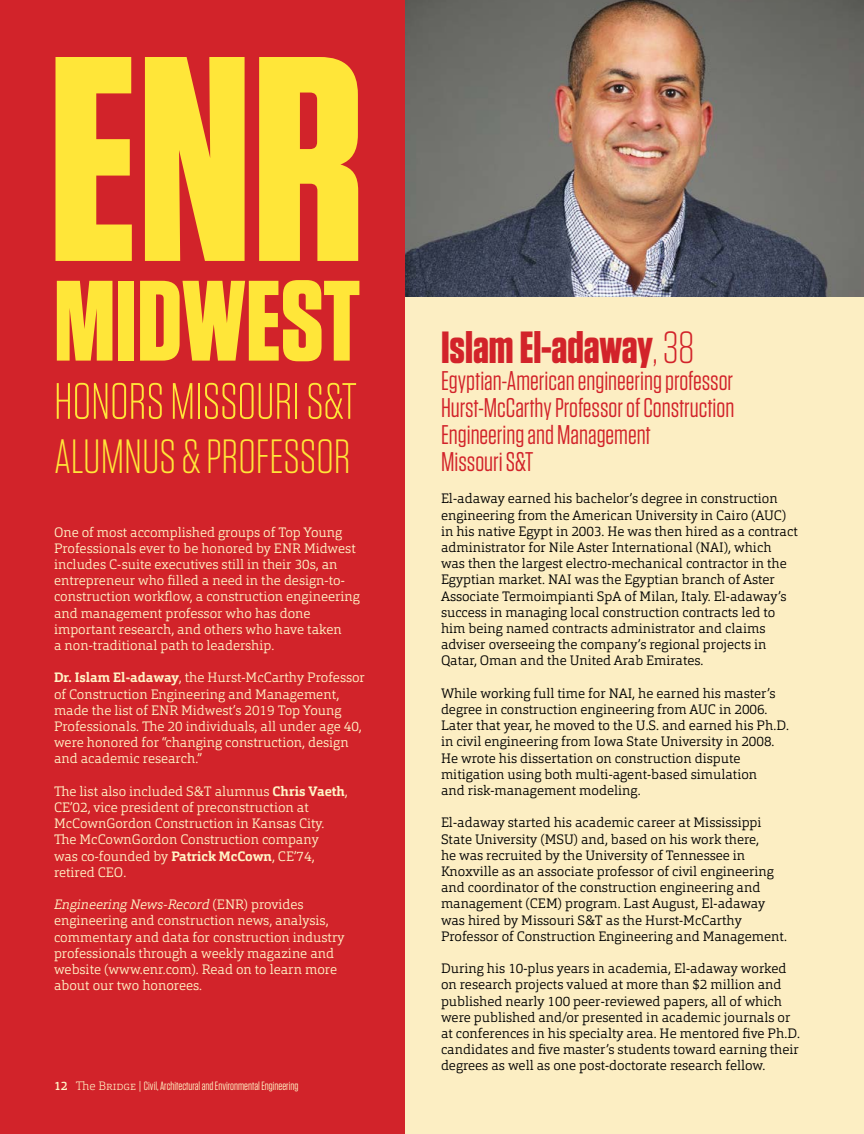
<style>
.page{position:relative;width:864px;height:1134px;background:#fceec3}
.page>*{position:absolute;margin:0;border:0;box-sizing:border-box;transform-origin:0 0}
.t1{font:700 114px "Tungsten";color:#ffe639}
.t2{font:300 51px "Tungsten";color:#ffe639}
.t3{font:300 48px "Tungsten";color:#ffe639}
.t4{font:700 45px "Tungsten";color:#d2232a}
.t5{font:27px/27px "Tungsten";color:#d2232a}
.t6{font:300 13.5px/16.2px "Orgon Slab";color:#000}
.t7{font:300 13.5px/16.2px "Orgon Slab";color:#fff5c7}
.t8{font:12px "Tungsten";color:#fff5c7}
.s1{font-weight:700}
.s2{font-style:italic}
.s3{font-family:"Orgon Slab";font-weight:500}
.s4{font-family:"Orgon Slab";font-weight:200}
.s5{font-weight:300}
</style>
<div class="page">
<div style="left:0;top:0;width:405px;height:1134px;background:#d2232a"></div>
<svg style="left:56px;top:57px;width:302px;height:204px;fill:#ffe639"></svg>
<img style="left:405px;top:0;width:459px;height:297px">
<h1 class="t1" style="left:54px;top:260px;width:308px">MIDWEST</h1>
<h2 class="t2" style="left:54px;top:375px;width:304px">HONORS MISSOURI S&amp;T</h2>
<h3 class="t3" style="left:54px;top:432px;width:298px">ALUMNUS &amp; PROFESSOR</h3>
<p class="t7" style="left:54px;top:524px;width:307px">One of most accomplished groups of Top Young Professionals ever to be honored by ENR Midwest includes C-suite executives still in their 30s, an entrepreneur who filled a need in the design-to&shy;construction workflow, a construction engineering and management professor who has done important research, and others who have taken<br>a non-traditional path to leadership.</p>
<p class="t7" style="left:54px;top:670px;width:313px"><span class="s1">Dr. Islam El-adaway</span>, the Hurst-McCarthy Professor of Construction Engineering and Management, made the list of ENR Midwest’s 2019 Top Young Professionals. The 20 individuals, all under age 40, were honored for “changing construction, design and academic research.”</p>
<p class="t7" style="left:54px;top:783px;width:295px">The list also included S&amp;T alumnus <span class="s1">Chris Vaeth</span>, CE’02, vice president of preconstruction at McCownGordon Construction in Kansas City.<br>The McCownGordon Construction company<br>was co-founded by <span class="s1">Patrick McCown</span>, CE’74, retired CEO.</p>
<p class="t7" style="left:54px;top:896px;width:292px"><span class="s2">Engineering News-Record</span> (ENR) provides engineering and construction news, analysis, commentary and data for construction industry professionals through a weekly magazine and website (www.enr.com). Read on to learn more about our two honorees.</p>
<p class="t8" style="left:54px;top:1079px;width:246px"><span class="s3">12</span> <span class="s4">The Bridge |</span> Civil, Architectural and Environmental Engineering</p>
<h3 class="t4" style="left:441px;top:323px;width:255px">Islam El-adaway<span class="s5">, 38</span></h3>
<h3 class="t5" style="left:441px;top:368px;width:295px">Egyptian-American engineering professor<br>Hurst-McCarthy Professor of Construction<br>Engineering and Management<br>Missouri S&amp;T</h3>
<p class="t6" style="left:441px;top:491px;width:358px">El-adaway earned his bachelor’s degree in construction engineering from the American University in Cairo (AUC) in his native Egypt in 2003. He was then hired as a contract administrator for Nile Aster International (NAI), which was then the largest electro-mechanical contractor in the Egyptian market. NAI was the Egyptian branch of Aster Associate Termoimpianti SpA of Milan, Italy. El-adaway’s success in managing local construction contracts led to him being named contracts administrator and claims adviser overseeing the company’s regional projects in Qatar, Oman and the United Arab Emirates.</p>
<p class="t6" style="left:441px;top:685px;width:350px">While working full time for NAI, he earned his master’s degree in construction engineering from AUC in 2006.<br>Later that year, he moved to the U.S. and earned his Ph.D. in civil engineering from Iowa State University in 2008.<br>He wrote his dissertation on construction dispute mitigation using both multi-agent-based simulation<br>and risk-management modeling.</p>
<p class="t6" style="left:441px;top:815px;width:348px">El-adaway started his academic career at Mississippi State University (MSU) and, based on his work there,<br>he was recruited by the University of Tennessee in Knoxville as an associate professor of civil engineering and coordinator of the construction engineering and management (CEM) program. Last August, El-adaway was hired by Missouri S&amp;T as the Hurst-McCarthy Professor of Construction Engineering and Management.</p>
<p class="t6" style="left:441px;top:960px;width:361px">During his 10-plus years in academia, El-adaway worked on research projects valued at more than $2 million and published nearly 100 peer-reviewed papers, all of which were published and/or presented in academic journals or at conferences in his specialty area. He mentored five Ph.D. candidates and five master’s students toward earning their degrees as well as one post-doctorate research fellow.</p>
</div>
